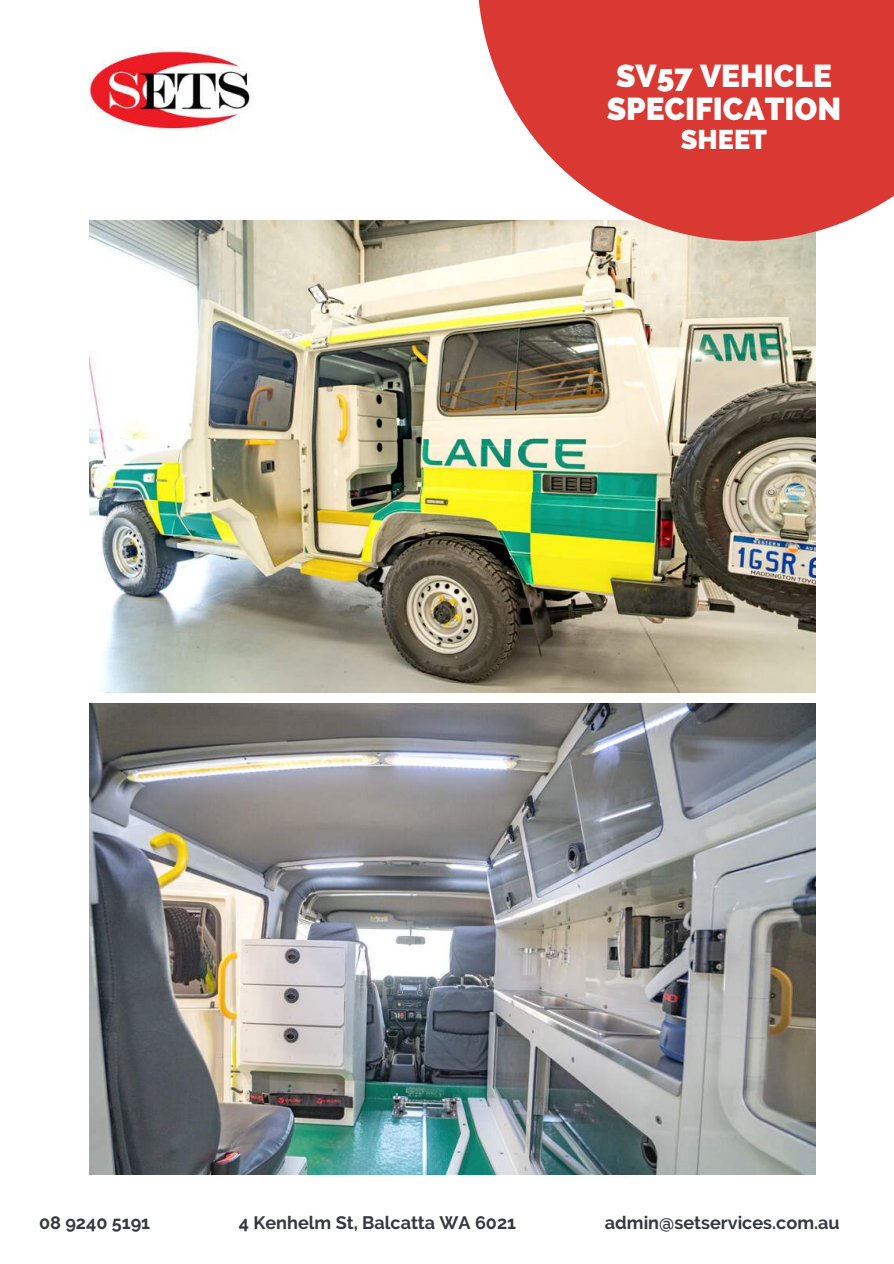
<style>
.page{position:relative;width:894px;height:1264px;background:#fff}
.page>*{position:absolute;margin:0;border:0;box-sizing:border-box;transform-origin:0 0}
.t1{font:800 31.5px/32.8px "Raleway";color:#fff}
.t2{font:800 27px "Raleway";color:#fff}
.t3{font:700 18px "Raleway";color:#35383c}
</style>
<div class="page">
<img style="left:89px;top:220px;width:725px;height:472px">
<img style="left:89px;top:703px;width:725px;height:471px">
<img style="left:89px;top:47px;width:161px;height:85px">
<svg style="left:477px;top:0;width:416px;height:241px;fill:#da3832"></svg>
<h1 class="t1" style="left:606px;top:60px;width:236px">SV57 VEHICLE<br>SPECIFICATION</h1>
<h2 class="t2" style="left:680px;top:124px;width:88px">SHEET</h2>
<p class="t3" style="left:39px;top:1212px;width:113px">08 9240 5191</p>
<p class="t3" style="left:239px;top:1211px;width:279px">4 Kenhelm St, Balcatta WA 6021</p>
<p class="t3" style="left:604px;top:1211px;width:236px">admin@setservices.com.au</p>
</div>
